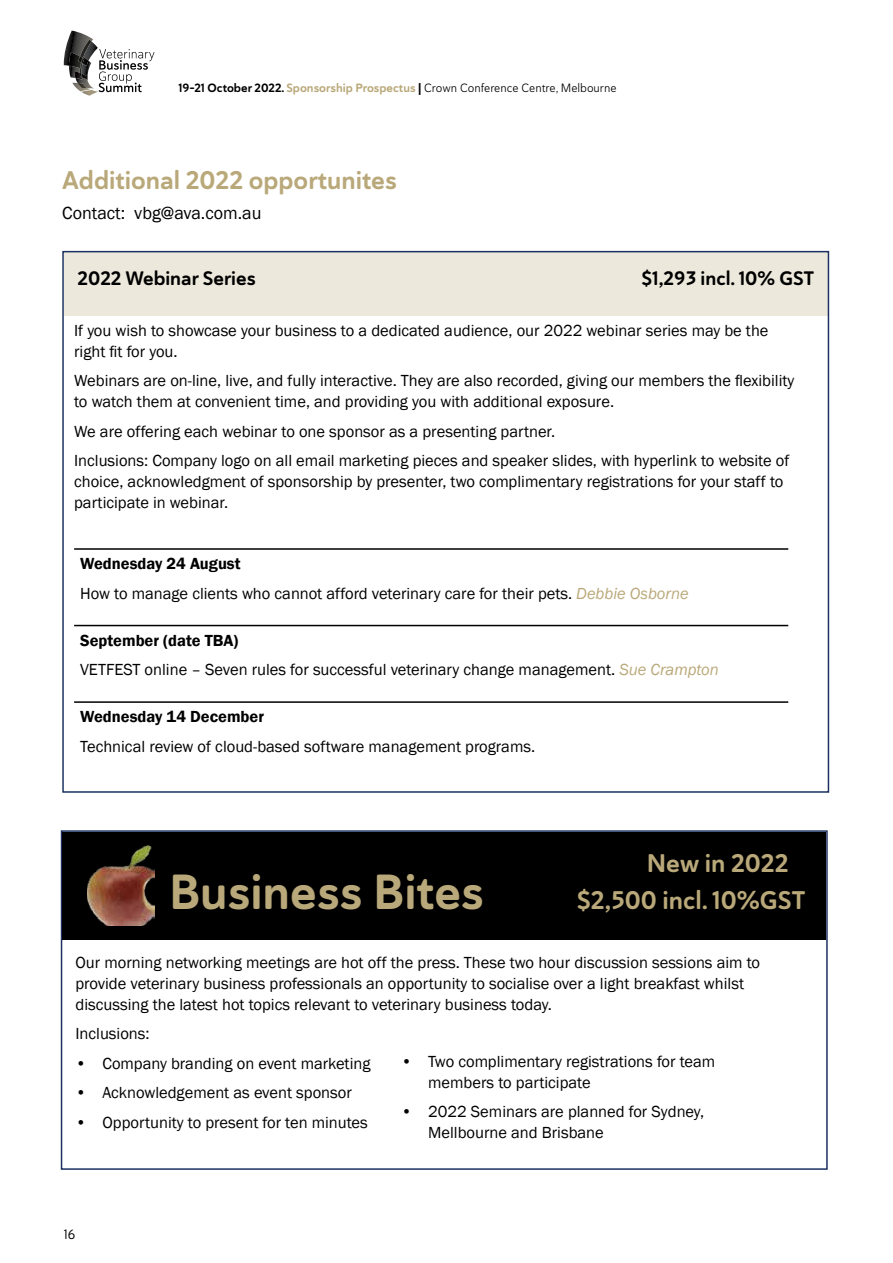
<style>
.page{position:relative;width:893px;height:1263px;background:#fff}
.page>*{position:absolute;margin:0;border:0;box-sizing:border-box;transform-origin:0 0}
.t1{font:49.2px "Haboro Soft Nor Bol";color:#b9a879}
.t2{font:25.5px/37.7px "Haboro Soft Nor Bol";color:#b9a879}
.t3{font:19.5px "Haboro Soft Nor Bol";color:#000}
.t4{font:18px "Franklin Gothic";color:#000}
.t5{font:16.5px/21px "Franklin Gothic";color:#000}
.t6{font:600 16.5px "Franklin Gothic";color:#000}
.t7{font:13.5px "Haboro Soft Nor Reg";color:#000}
.t8{font:12px "Haboro Soft Nor Boo";color:#000}
.s1{font-family:"Haboro Soft Nor Bol"}
.s2{font-family:"Haboro Soft Nor Bol";color:#b9a879}
.s3{font-weight:600}
.s4{font-style:italic;color:#b9a879}
</style>
<div class="page">
<svg style="left:64px;top:31px;width:90px;height:65px"></svg>
<div style="left:64px;top:252px;width:765px;height:63px;background:#ede8dc"></div>
<div style="left:61px;top:830px;width:767px;height:340px;border:2px solid #1c3162"></div>
<hr style="left:74px;top:548px;width:714px;height:2px;background:#000">
<hr style="left:74px;top:625px;width:714px;height:1px;background:#000">
<hr style="left:74px;top:701px;width:714px;height:2px;background:#000">
<div style="left:62px;top:832px;width:764px;height:107px;background:#000"></div>
<img style="left:88px;top:845px;width:67px;height:81px">
<p class="t8" style="left:179px;top:80px;width:440px"><span class="s1">19-21 October 2022.</span> <span class="s2">Sponsorship Prospectus</span> <span class="s1">|</span> Crown Conference Centre, Melbourne</p>
<h2 class="t2" style="left:62px;top:162px;width:336px">Additional 2022 opportunites</h2>
<p class="t4" style="left:62px;top:202px;width:201px">Contact: vbg@ava.com.au</p>
<p class="t3" style="left:78px;top:265px;width:180px">2022 Webinar Series</p>
<p class="t3" style="left:641px;top:265px;width:175px">$1,293 incl. 10% GST</p>
<p class="t5" style="left:74px;top:320px;width:696px">If you wish to showcase your business to a dedicated audience, our 2022 webinar series may be the right fit for you.</p>
<p class="t5" style="left:74px;top:370px;width:722px">Webinars are on-line, live, and fully interactive. They are also recorded, giving our members the flexibility to watch them at convenient time, and providing you with additional exposure.</p>
<p class="t5" style="left:74px;top:417px;width:717px;line-height:29.5px">We are offering each webinar to one sponsor as a presenting partner.<br>Inclusions: Company logo on all email marketing pieces and speaker slides, with hyperlink to website of</p>
<p class="t5" style="left:74px;top:471px;width:711px">choice, acknowledgment of sponsorship by presenter, two complimentary registrations for your staff to participate in webinar.</p>
<p class="t5" style="left:80px;top:549px;width:610px;line-height:29.5px"><span class="s3">Wednesday 24 August<br></span>How to manage clients who cannot afford veterinary care for their pets. <span class="s4">Debbie Osborne</span></p>
<p class="t5" style="left:80px;top:626px;width:640px;line-height:29.5px"><span class="s3">September (date TBA)<br></span>VETFEST online – Seven rules for successful veterinary change management. <span class="s4">Sue Crampton</span></p>
<p class="t6" style="left:80px;top:706px;width:186px">Wednesday 14 December</p>
<p class="t5" style="left:80px;top:736px;width:457px">Technical review of cloud-based software management programs.</p>
<h1 class="t1" style="left:169px;top:860px;width:316px">Business Bites</h1>
<h2 class="t2" style="left:577px;top:844px;width:231px;text-indent:70px">New in 2022 $2,500 incl. 10%GST</h2>
<p class="t5" style="left:75px;top:952px;width:686px">Our morning networking meetings are hot off the press. These two hour discussion sessions aim to provide veterinary business professionals an opportunity to socialise over a light breakfast whilst discussing the latest hot topics relevant to veterinary business today.</p>
<p class="t5" style="left:75px;top:1024px;width:76px">Inclusions:</p>
<p class="t5" style="left:75px;top:1053px;width:297px">• Company branding on event marketing</p>
<p class="t5" style="left:75px;top:1083px;width:278px">• Acknowledgement as event sponsor</p>
<p class="t5" style="left:75px;top:1112px;width:294px">• Opportunity to present for ten minutes</p>
<p class="t5" style="left:428px;top:1051px;width:289px;text-indent:-27px">• Two complimentary registrations for team members to participate</p>
<p class="t5" style="left:428px;top:1101px;width:278px;text-indent:-27px">• 2022 Seminars are planned for Sydney,<br>Mellbourne and Brisbane</p>
<p class="t7" style="left:64px;top:1225px;width:13px">16</p>
</div>
